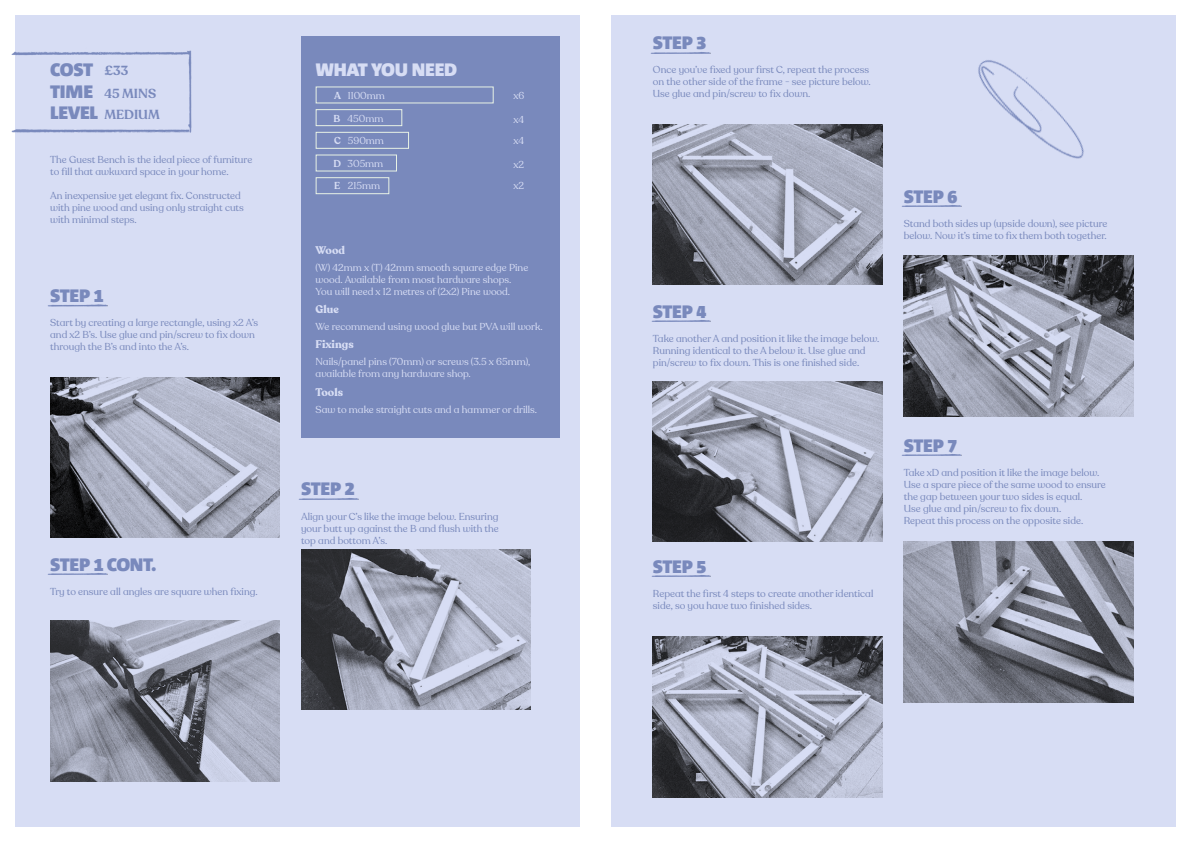
<style>
.page{position:relative;width:1191px;height:842px;background:#fff}
.page>*{position:absolute;margin:0;border:0;box-sizing:border-box;transform-origin:0 0}
.t1{font:900 18px/21.6px "Corpid Caps";letter-spacing:-.05em;color:#7989bc}
.t2{font:900 18px "Corpid Caps";letter-spacing:-.05em;color:#d7ddf4}
.t3{font:600 13px/21.9px "Recoleta Alt";color:#7989bc}
.t4{font:700 11px "Recoleta Alt";color:#d7ddf4}
.t5{font:10px/12px "Recoleta Alt";color:#7989bc}
.t6{font:10px/12px "Recoleta Alt";color:#d7ddf4}
.t7{font:600 10px "Recoleta Alt";color:#d7ddf4}
</style>
<div class="page">
<div style="left:16px;top:15px;width:564px;height:812px;background:#d7ddf4"></div>
<div style="left:611px;top:15px;width:564px;height:812px;background:#d7ddf4"></div>
<img style="left:11px;top:40px;width:181px;height:102px">
<div style="left:301px;top:36px;width:258px;height:401px;background:#7989bc"></div>
<div style="left:315px;top:86px;width:179px;height:17px;border:1px solid #e8f2e5"></div>
<div style="left:315px;top:132px;width:94px;height:17px;border:1px solid #e8f2e5"></div>
<div style="left:315px;top:177px;width:74px;height:17px;border:1px solid #e8f2e5"></div>
<div style="left:315px;top:109px;width:87px;height:17px;border:1px solid #e8f2e5"></div>
<div style="left:315px;top:154px;width:82px;height:17px;border:1px solid #e8f2e5"></div>
<img style="left:50px;top:377px;width:230px;height:161px">
<img style="left:653px;top:124px;width:229px;height:161px">
<img style="left:50px;top:620px;width:230px;height:161px">
<img style="left:653px;top:381px;width:229px;height:161px">
<img style="left:653px;top:637px;width:229px;height:160px">
<img style="left:301px;top:549px;width:230px;height:161px">
<img style="left:904px;top:256px;width:229px;height:160px">
<img style="left:904px;top:541px;width:229px;height:161px">
<img style="left:47px;top:304px;width:61px;height:3px">
<img style="left:47px;top:573px;width:61px;height:2px">
<img style="left:298px;top:498px;width:61px;height:2px">
<img style="left:650px;top:52px;width:61px;height:2px">
<img style="left:651px;top:320px;width:60px;height:2px">
<img style="left:651px;top:575px;width:60px;height:2px">
<img style="left:901px;top:205px;width:24px;height:2px">
<img style="left:901px;top:454px;width:61px;height:2px">
<img style="left:925px;top:60px;width:159px;height:147px">
<h1 class="t1" style="left:50px;top:59px;width:50px">COST<br>TIME<br>LEVEL</h1>
<h2 class="t3" style="left:104px;top:60px;width:57px">£33<br>45 MINS<br>MEDIUM</h2>
<p class="t5" style="left:50px;top:154px;width:204px">The Guest Bench is the ideal piece of furniture to fill that awkward space in your home.</p>
<p class="t5" style="left:50px;top:190px;width:195px">An inexpensive yet elegant fix. Constructed with pine wood and using only straight cuts with minimal steps.</p>
<h1 class="t1" style="left:50px;top:285px;width:55px">STEP 1</h1>
<p class="t5" style="left:50px;top:317px;width:209px">Start by creating a large rectangle, using x2 A’s and x2 B’s. Use glue and pin/screw to fix down through the B’s and into the A’s.</p>
<h1 class="t1" style="left:50px;top:554px;width:108px">STEP 1 CONT.</h1>
<p class="t5" style="left:50px;top:586px;width:209px">Try to ensure all angles are square when fixing.</p>
<h1 class="t2" style="left:315px;top:60px;width:144px">WHAT YOU NEED</h1>
<p class="t6" style="left:348px;top:89px;width:38px">1100mm</p>
<p class="t6" style="left:348px;top:135px;width:38px">590mm</p>
<p class="t6" style="left:348px;top:180px;width:34px">215mm</p>
<p class="t7" style="left:334px;top:89px;width:8px">A</p>
<p class="t7" style="left:334px;top:134px;width:8px">C</p>
<p class="t7" style="left:334px;top:180px;width:8px">E</p>
<p class="t6" style="left:347px;top:113px;width:37px">450mm</p>
<p class="t6" style="left:347px;top:158px;width:37px">305mm</p>
<p class="t7" style="left:333px;top:112px;width:8px">B</p>
<p class="t7" style="left:333px;top:158px;width:9px">D</p>
<p class="t4" style="left:315px;top:243px;width:31px">Wood</p>
<p class="t6" style="left:513px;top:89px;width:12px">x6</p>
<p class="t6" style="left:513px;top:135px;width:12px">x4</p>
<p class="t6" style="left:513px;top:180px;width:12px">x2</p>
<p class="t6" style="left:513px;top:113px;width:12px">x4</p>
<p class="t6" style="left:513px;top:159px;width:12px">x2</p>
<p class="t6" style="left:315px;top:262px;width:214px">(W) 42mm x (T) 42mm smooth square edge Pine wood. Available from most hardware shops.<br>You will need x 12 metres of (2x2) Pine wood.</p>
<p class="t6" style="left:315px;top:321px;width:228px">We recommend using wood glue but PVA will work.</p>
<p class="t4" style="left:315px;top:303px;width:25px">Glue</p>
<p class="t4" style="left:315px;top:338px;width:40px">Fixings</p>
<p class="t4" style="left:315px;top:385px;width:29px">Tools</p>
<p class="t6" style="left:315px;top:356px;width:216px">Nails/panel pins (70mm) or screws (3.5 x 65mm), available from any hardware shop.</p>
<p class="t6" style="left:315px;top:404px;width:223px">Saw to make straight cuts and a hammer or drills.</p>
<h1 class="t1" style="left:301px;top:478px;width:55px">STEP 2</h1>
<p class="t5" style="left:301px;top:510px;width:199px;text-align:justify">Align your C’s like the image below. Ensuring your butt up against the B and flush with the top and bottom A’s.</p>
<h1 class="t1" style="left:653px;top:32px;width:55px">STEP 3</h1>
<p class="t5" style="left:653px;top:64px;width:219px">Once you’ve fixed your first C, repeat the process on the other side of the frame - see picture below.<br>Use glue and pin/screw to fix down.</p>
<h1 class="t1" style="left:904px;top:186px;width:55px">STEP 6</h1>
<p class="t5" style="left:904px;top:217px;width:205px">Stand both sides up (upside down), see picture below. Now it’s time to fix them both together.</p>
<h1 class="t1" style="left:653px;top:301px;width:55px">STEP 4</h1>
<p class="t5" style="left:653px;top:332px;width:228px">Take another A and position it like the image below.<br>Running identical to the A below it. Use glue and pin/screw to fix down. This is one finished side.</p>
<h1 class="t1" style="left:653px;top:556px;width:55px">STEP 5</h1>
<p class="t5" style="left:653px;top:588px;width:222px">Repeat the first 4 steps to create another identical side, so you have two finished sides.</p>
<h1 class="t1" style="left:904px;top:435px;width:55px">STEP 7</h1>
<p class="t5" style="left:904px;top:466px;width:203px">Take xD and position it like the image below.<br>Use a spare piece of the same wood to ensure the gap between your two sides is equal.<br>Use glue and pin/screw to fix down.<br>Repeat this process on the opposite side.</p>
</div>
